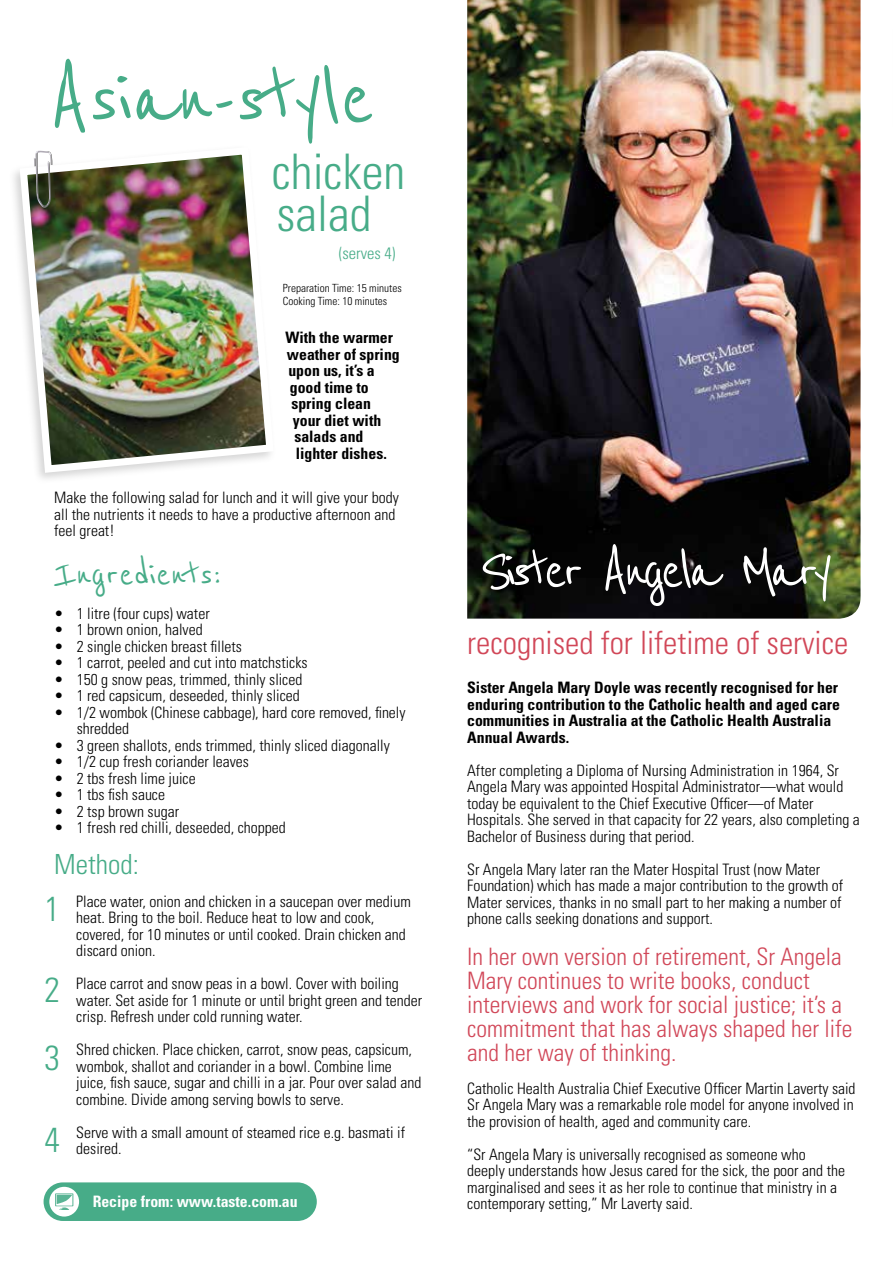
<style>
.page{position:relative;width:893px;height:1263px;background:#fff}
.page>*{position:absolute;margin:0;border:0;box-sizing:border-box;transform-origin:0 0}
.t1{font:100.5px "Reenie Beanie";letter-spacing:-.02em;color:#47ac88}
.t2{font:67.95px "Reenie Beanie";letter-spacing:-.075em;color:#fff}
.t3{font:300 condensed 49.05px/41.4px "Univers";color:#47ac88}
.t4{font:42.75px "Reenie Beanie";color:#47ac88}
.t5{font:300 condensed 34.8px/68.2px "Univers";color:#47ac88}
.t6{font:300 condensed 32.1px "Univers";color:#d14758}
.t7{font:300 condensed 27.75px "Univers";color:#47ac88}
.t8{font:300 condensed 24px/24px "Univers";color:#d14758}
.t9{font:300 condensed 16.5px "Univers";color:#47ac88}
.t10{font:300 condensed 15.75px/16.5px "Univers";color:#000}
.t11{font:700 condensed 15.75px/16.5px "Univers";color:#000}
.t12{font:700 condensed 15.75px "Univers";color:#fff}
.t13{font:300 condensed 11.25px/13.5px "Univers";color:#000}
</style>
<div class="page">
<img style="left:16px;top:150px;width:255px;height:327px">
<svg style="left:34px;top:151px;width:19px;height:57px"></svg>
<div style="left:44px;top:1182px;width:273px;height:39px;background:#47ac88;border-radius:19px"></div>
<div style="left:49px;top:1187px;width:30px;height:29px;background:#fff;border-radius:50%"></div>
<svg style="left:55px;top:1193px;width:18px;height:17px"></svg>
<img style="left:467px;top:0;width:393px;height:619px">
<h1 class="t1" style="left:49px;top:41px;width:327px">Asian-style</h1>
<h3 class="t3" style="left:272px;top:151px;width:135px">chicken salad</h3>
<p class="t9" style="left:339px;top:243px;width:58px">(serves 4)</p>
<p class="t13" style="left:283px;top:281px;width:120px">Preparation Time: 15 minutes<br>Cooking Time: 10 minutes</p>
<p class="t11" style="left:285px;top:329px;width:109px">With the warmer</p>
<p class="t11" style="left:287px;top:345px;width:114px">weather of spring</p>
<p class="t11" style="left:288px;top:362px;width:88px">upon us, it’s a</p>
<p class="t11" style="left:290px;top:378px;width:80px">good time to</p>
<p class="t11" style="left:291px;top:395px;width:81px">spring clean</p>
<p class="t11" style="left:293px;top:411px;width:90px">your diet with</p>
<p class="t11" style="left:294px;top:428px;width:71px">salads and</p>
<p class="t11" style="left:296px;top:444px;width:92px">lighter dishes.</p>
<p class="t10" style="left:54px;top:489px;width:346px">Make the following salad for lunch and it will give your body all the nutrients it needs to have a productive afternoon and feel great!</p>
<h3 class="t4" style="left:54px;top:550px;width:169px">Ingredients:</h3>
<p class="t10" style="left:54px;top:605px;width:157px">• 1 litre (four cups) water</p>
<p class="t10" style="left:54px;top:621px;width:150px">• 1 brown onion, halved</p>
<p class="t10" style="left:54px;top:638px;width:189px">• 2 single chicken breast fillets</p>
<p class="t10" style="left:54px;top:654px;width:255px">• 1 carrot, peeled and cut into matchsticks</p>
<p class="t10" style="left:54px;top:671px;width:250px">• 150 g snow peas, trimmed, thinly sliced</p>
<p class="t10" style="left:54px;top:687px;width:247px">• 1 red capsicum, deseeded, thinly sliced</p>
<p class="t10" style="left:77px;top:704px;width:330px;text-indent:-23px">• 1/2 wombok (Chinese cabbage), hard core removed, finely shredded</p>
<p class="t10" style="left:54px;top:737px;width:337px">• 3 green shallots, ends trimmed, thinly sliced diagonally</p>
<p class="t10" style="left:54px;top:753px;width:196px">• 1/2 cup fresh coriander leaves</p>
<p class="t10" style="left:54px;top:770px;width:143px">• 2 tbs fresh lime juice</p>
<p class="t10" style="left:54px;top:786px;width:112px">• 1 tbs fish sauce</p>
<p class="t10" style="left:54px;top:803px;width:126px">• 2 tsp brown sugar</p>
<p class="t10" style="left:54px;top:819px;width:233px">• 1 fresh red chilli, deseeded, chopped</p>
<h3 class="t7" style="left:54px;top:847px;width:86px">Method:</h3>
<p class="t10" style="left:76px;top:893px;width:336px">Place water, onion and chicken in a saucepan over medium heat. Bring to the boil. Reduce heat to low and cook, covered, for 10 minutes or until cooked. Drain chicken and discard onion.</p>
<p class="t10" style="left:76px;top:975px;width:348px">Place carrot and snow peas in a bowl. Cover with boiling water. Set aside for 1 minute or until bright green and tender crisp. Refresh under cold running water.</p>
<p class="t10" style="left:76px;top:1041px;width:347px">Shred chicken. Place chicken, carrot, snow peas, capsicum, wombok, shallot and coriander in a bowl. Combine lime juice, fish sauce, sugar and chilli in a jar. Pour over salad and combine. Divide among serving bowls to serve.</p>
<p class="t10" style="left:76px;top:1124px;width:330px">Serve with a small amount of steamed rice e.g. basmati if desired.</p>
<h3 class="t5" style="left:45px;top:874px;width:17px">1</h3>
<h3 class="t5" style="left:45px;top:955px;width:17px">2<br>3</h3>
<h3 class="t5" style="left:45px;top:1105px;width:17px">4</h3>
<p class="t12" style="left:93px;top:1191px;width:207px">Recipe from: www.taste.com.au</p>
<h2 class="t2" style="left:480px;top:532px;width:355px">Sister Angela Mary</h2>
<h3 class="t6" style="left:467px;top:624px;width:383px">recognised for lifetime of service</h3>
<p class="t11" style="left:467px;top:679px;width:374px">Sister Angela Mary Doyle was recently recognised for her enduring contribution to the Catholic health and aged care communities in Australia at the Catholic Health Australia Annual Awards.</p>
<p class="t10" style="left:467px;top:762px;width:394px">After completing a Diploma of Nursing Administration in 1964, Sr Angela Mary was appointed Hospital Administrator—what would today be equivalent to the Chief Executive Officer—of Mater Hospitals. She served in that capacity for 22 years, also completing a Bachelor of Business during that period.</p>
<p class="t10" style="left:467px;top:861px;width:378px">Sr Angela Mary later ran the Mater Hospital Trust (now Mater Foundation) which has made a major contribution to the growth of Mater services, thanks in no small part to her making a number of phone calls seeking donations and support.</p>
<h3 class="t8" style="left:467px;top:944px;width:387px">In her own version of retirement, Sr Angela Mary continues to write books, conduct interviews and work for social justice; it’s a commitment that has always shaped her life and her way of thinking.</h3>
<p class="t10" style="left:467px;top:1080px;width:390px;text-align:justify">Catholic Health Australia Chief Executive Officer Martin Laverty said Sr Angela Mary was a remarkable role model for anyone involved in the provision of health, aged and community care.</p>
<p class="t10" style="left:467px;top:1146px;width:379px">“Sr Angela Mary is universally recognised as someone who deeply understands how Jesus cared for the sick, the poor and the marginalised and sees it as her role to continue that ministry in a contemporary setting,” Mr Laverty said.</p>
</div>
